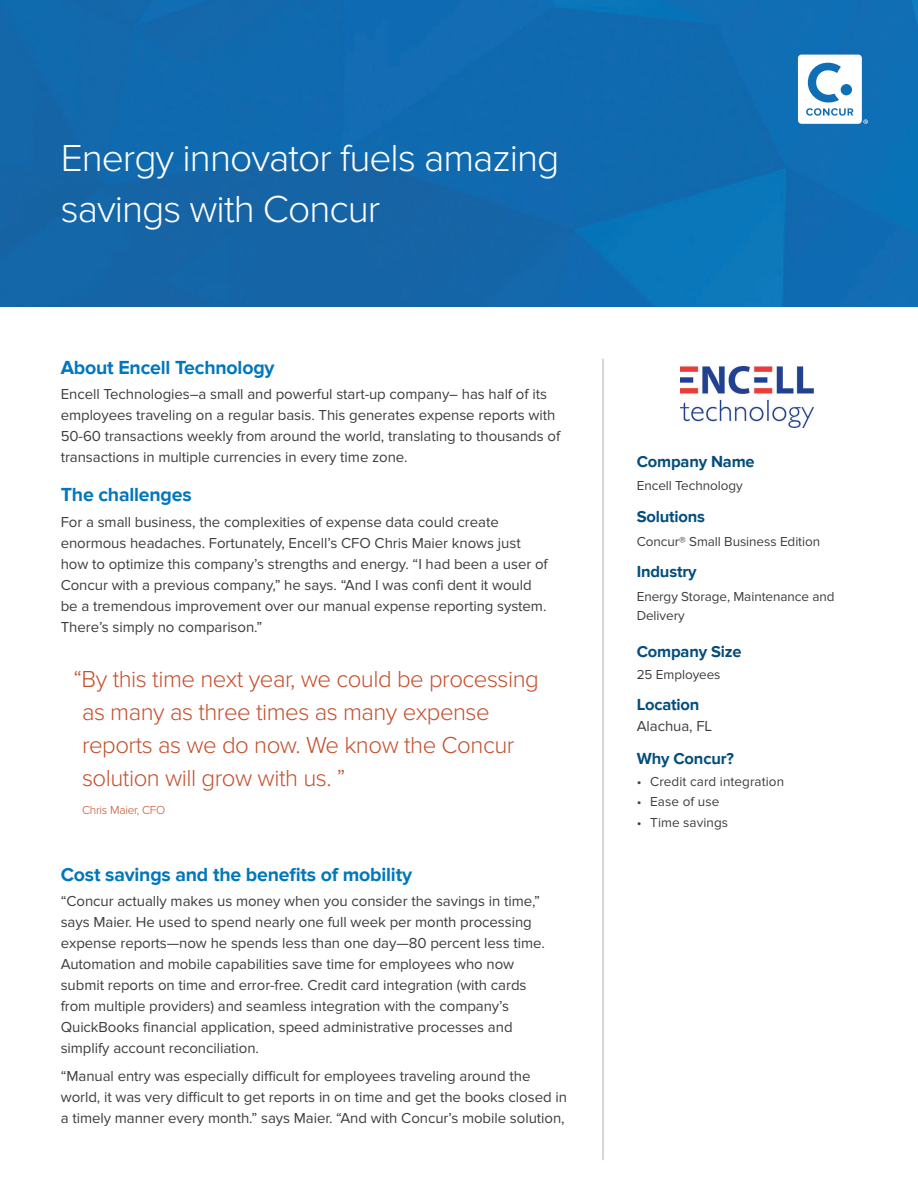
<style>
.page{position:relative;width:918px;height:1188px;background:#fff}
.page>*{position:absolute;margin:0;border:0;box-sizing:border-box;transform-origin:0 0}
.t1{font:300 39px/51px "Proxima Nova";letter-spacing:-.025em;color:#fff}
.t2{font:300 24px/33px "Proxima Nova";letter-spacing:-.02em;color:#c4502d}
.t3{font:700 19.5px "Proxima Nova";letter-spacing:-.01em;color:#0077bd}
.t4{font:700 16.5px "Proxima Nova";letter-spacing:-.01em;color:#044d7c}
.t5{font:15px/21px "Proxima Nova";letter-spacing:-.005em;color:#3e3e3f}
.t6{font:13.5px/19.5px "Proxima Nova";letter-spacing:-.005em;color:#3e3e3f}
.t7{font:300 12px "Proxima Nova";letter-spacing:-.02em;color:#c4502d}
</style>
<div class="page">
<img style="left:0;top:0;width:918px;height:307px">
<hr style="left:602px;top:359px;width:2px;height:801px;background:#cac7c6">
<img style="left:681px;top:366px;width:132px;height:61px">
<svg style="left:798px;top:55px;width:70px;height:69px"></svg>
<h1 class="t1" style="left:61px;top:133px;width:500px">Energy innovator fuels amazing savings with Concur</h1>
<h3 class="t3" style="left:61px;top:356px;width:215px">About Encell Technology</h3>
<p class="t5" style="left:61px;top:384px;width:501px">Encell Technologies–a small and powerful start-up company– has half of its employees traveling on a regular basis. This generates expense reports with 50-60 transactions weekly from around the world, translating to thousands of transactions in multiple currencies in every time zone.</p>
<h3 class="t3" style="left:61px;top:484px;width:132px">The challenges</h3>
<p class="t5" style="left:61px;top:511px;width:489px">For a small business, the complexities of expense data could create enormous headaches. Fortunately, Encell’s CFO Chris Maier knows just how to optimize this company’s strengths and energy. “I had been a user of Concur with a previous company,” he says. “And I was confi dent it would be a tremendous improvement over our manual expense reporting system.<br>There’s simply no comparison.”</p>
<h2 class="t2" style="left:82px;top:663px;width:459px;text-indent:-8px">“By this time next year, we could be processing as many as three times as many expense reports as we do now. We know the Concur solution will grow with us. ”</h2>
<p class="t7" style="left:82px;top:803px;width:85px">Chris Maier, CFO</p>
<h3 class="t3" style="left:61px;top:863px;width:353px">Cost savings and the benefits of mobility</h3>
<p class="t5" style="left:61px;top:891px;width:486px">“Concur actually makes us money when you consider the savings in time,” says Maier. He used to spend nearly one full week per month processing expense reports—now he spends less than one day—80 percent less time.<br>Automation and mobile capabilities save time for employees who now submit reports on time and error-free. Credit card integration (with cards from multiple providers) and seamless integration with the company’s QuickBooks financial application, speed administrative processes and simplify account reconciliation.</p>
<p class="t5" style="left:61px;top:1065px;width:508px">“Manual entry was especially difficult for employees traveling around the world, it was very difficult to get reports in on time and get the books closed in a timely manner every month.” says Maier. “And with Concur’s mobile solution,</p>
<p class="t4" style="left:637px;top:452px;width:120px">Company Name</p>
<p class="t6" style="left:637px;top:476px;width:108px">Encell Technology</p>
<p class="t4" style="left:637px;top:507px;width:70px">Solutions</p>
<p class="t6" style="left:637px;top:531px;width:185px">Concur® Small Business Edition</p>
<p class="t4" style="left:637px;top:562px;width:61px">Industry</p>
<p class="t6" style="left:637px;top:587px;width:199px">Energy Storage, Maintenance and<br>Delivery</p>
<p class="t4" style="left:637px;top:642px;width:106px">Company Size</p>
<p class="t6" style="left:637px;top:665px;width:85px">25 Employees</p>
<p class="t4" style="left:637px;top:695px;width:64px">Location</p>
<p class="t5" style="left:637px;top:716px;width:77px">Alachua, FL</p>
<p class="t4" style="left:637px;top:749px;width:99px">Why Concur?</p>
<p class="t6" style="left:637px;top:772px;width:149px">• Credit card integration</p>
<p class="t6" style="left:637px;top:792px;width:84px">• Ease of use</p>
<p class="t6" style="left:637px;top:813px;width:93px">• Time savings</p>
</div>
